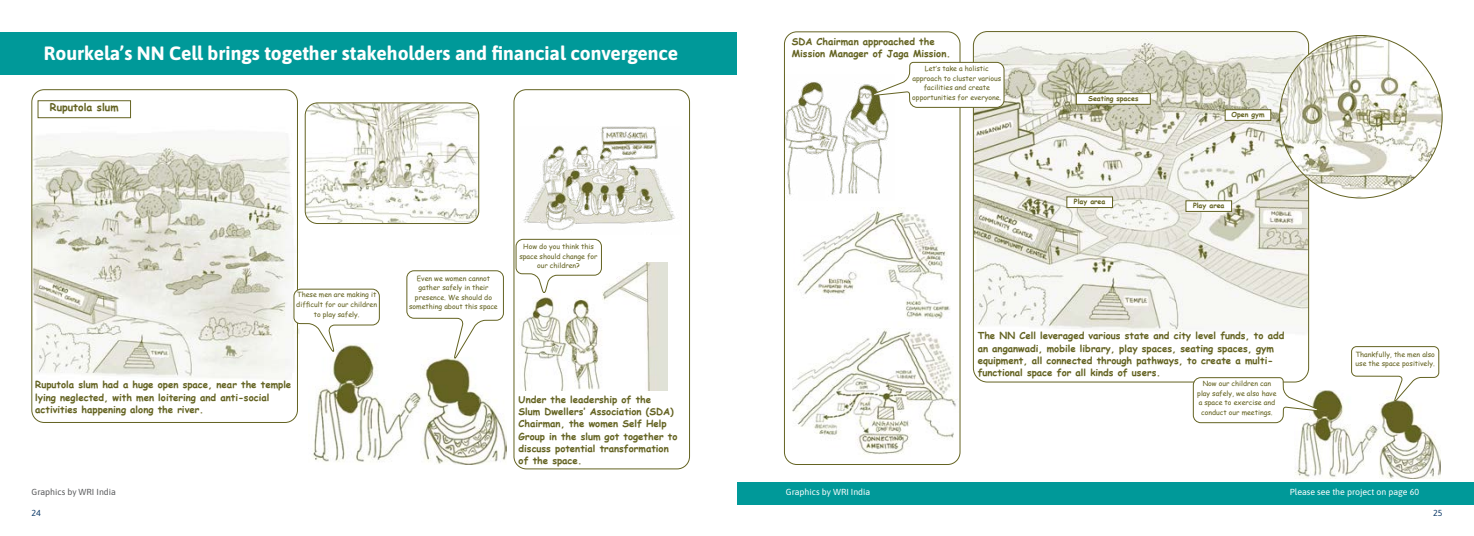
<style>
.page{position:relative;width:1474px;height:536px;background:#fff}
.page>*{position:absolute;margin:0;border:0;box-sizing:border-box;transform-origin:0 0}
.t1{font:700 19.25px "Asap";color:#fff}
.t2{font:700 10.5px "Comic Sans MS";color:#646322}
.t3{font:700 9.62px/12.2px "Comic Sans MS";color:#646322}
.t4{font:8.75px "Asap";color:#fff}
.t5{font:8.75px "Asap";color:#58595b}
.t6{font:8.75px "Asap";color:#0f3c6a}
.t7{font:7px/9.6px "Comic Sans MS";color:#646322;text-align:center}
.t8{font:700 7px "Comic Sans MS";color:#646322}
</style>
<div class="page">
<img style="left:519px;top:263px;width:149px;height:127px">
<div style="left:0;top:32px;width:737px;height:42px;background:#099"></div>
<img style="left:34px;top:139px;width:259px;height:240px">
<div style="left:32px;top:89px;width:266px;height:333px;border:1px solid #646322;border-radius:12px"></div>
<div style="left:513px;top:89px;width:177px;height:380px;border:1px solid #646322;border-radius:12px"></div>
<div style="left:38px;top:100px;width:93px;height:18px;border:1px solid #646322"></div>
<img style="left:305px;top:104px;width:174px;height:118px">
<div style="left:305px;top:102px;width:174px;height:122px;border:1px solid #646322;border-radius:12px"></div>
<img style="left:313px;top:352px;width:193px;height:112px">
<svg style="left:293px;top:288px;width:87px;height:64px"></svg>
<svg style="left:515px;top:239px;width:87px;height:54px"></svg>
<svg style="left:406px;top:270px;width:98px;height:89px"></svg>
<img style="left:523px;top:127px;width:152px;height:104px">
<img style="left:786px;top:328px;width:172px;height:131px">
<img style="left:975px;top:32px;width:333px;height:300px">
<div style="left:737px;top:481px;width:736px;height:23px;background:#099"></div>
<div style="left:784px;top:32px;width:176px;height:432px;border:1px solid #646322;border-radius:12px"></div>
<img style="left:1295px;top:390px;width:145px;height:88px">
<svg style="left:1350px;top:346px;width:89px;height:55px"></svg>
<img style="left:784px;top:74px;width:105px;height:126px">
<svg style="left:870px;top:31px;width:134px;height:77px"></svg>
<svg style="left:1192px;top:318px;width:128px;height:105px"></svg>
<img style="left:796px;top:207px;width:154px;height:111px">
<img style="left:1279px;top:35px;width:162px;height:163px;border-radius:81px">
<div style="left:1076px;top:93px;width:74px;height:11px;background:#fff;border:1px solid #646322"></div>
<div style="left:1066px;top:197px;width:46px;height:10px;background:#fff"></div>
<div style="left:1185px;top:200px;width:46px;height:11px;background:#fff;border:1px solid #646322"></div>
<div style="left:1224px;top:110px;width:46px;height:10px;background:#fff"></div>
<h1 class="t1" style="left:44px;top:39px;width:636px">Rourkela’s NN Cell brings together stakeholders and financial convergence</h1>
<p class="t2" style="left:50px;top:100px;width:70px">Ruputola slum</p>
<p class="t7" style="left:296px;top:290px;width:82px">These men are making it difficult for our children to play safely.</p>
<p class="t3" style="left:35px;top:378px;width:258px">Ruputola slum had a huge open space, near the temple lying neglected, with men loitering and anti-social activities happening along the river.</p>
<p class="t7" style="left:409px;top:273px;width:90px">Even we women cannot gather safely in their presence. We should do something about this space</p>
<p class="t7" style="left:519px;top:241px;width:80px">How do you think this space should change for our children?</p>
<p class="t3" style="left:518px;top:393px;width:160px">Under the leadership of the<br>Slum Dwellers’ Association (SDA)<br>Chairman, the women Self Help<br>Group in the slum got together to discuss potential transformation of the space.</p>
<p class="t3" style="left:791px;top:35px;width:160px">SDA Chairman approached the<br>Mission Manager of Jaga Mission.</p>
<p class="t7" style="left:912px;top:63px;width:91px">Let’s take a holistic approach to cluster various facilities and create opportunities for everyone.</p>
<p class="t8" style="left:1088px;top:93px;width:52px">Seating spaces</p>
<p class="t8" style="left:1073px;top:196px;width:33px">Play area</p>
<p class="t8" style="left:1231px;top:109px;width:34px">Open gym</p>
<p class="t8" style="left:1192px;top:200px;width:33px">Play area</p>
<p class="t3" style="left:977px;top:329px;width:308px">The NN Cell leveraged various state and city level funds, to add an anganwadi, mobile library, play spaces, seating spaces, gym equipment, all connected through pathways, to create a multi&shy;functional space for all kinds of users.</p>
<p class="t7" style="left:1197px;top:378px;width:81px">Now our children can play safely, we also have a space to exercise and conduct our meetings.</p>
<p class="t7" style="left:1355px;top:349px;width:81px;text-align:left">Thankfully, the men also use the space positively.</p>
<p class="t5" style="left:32px;top:485px;width:86px">Graphics by WRI India</p>
<p class="t4" style="left:786px;top:485px;width:86px">Graphics by WRI India</p>
<p class="t4" style="left:1289px;top:485px;width:131px">Please see the project on page 60</p>
<p class="t6" style="left:32px;top:506px;width:11px">24</p>
<p class="t6" style="left:1432px;top:506px;width:11px">25</p>
</div>
